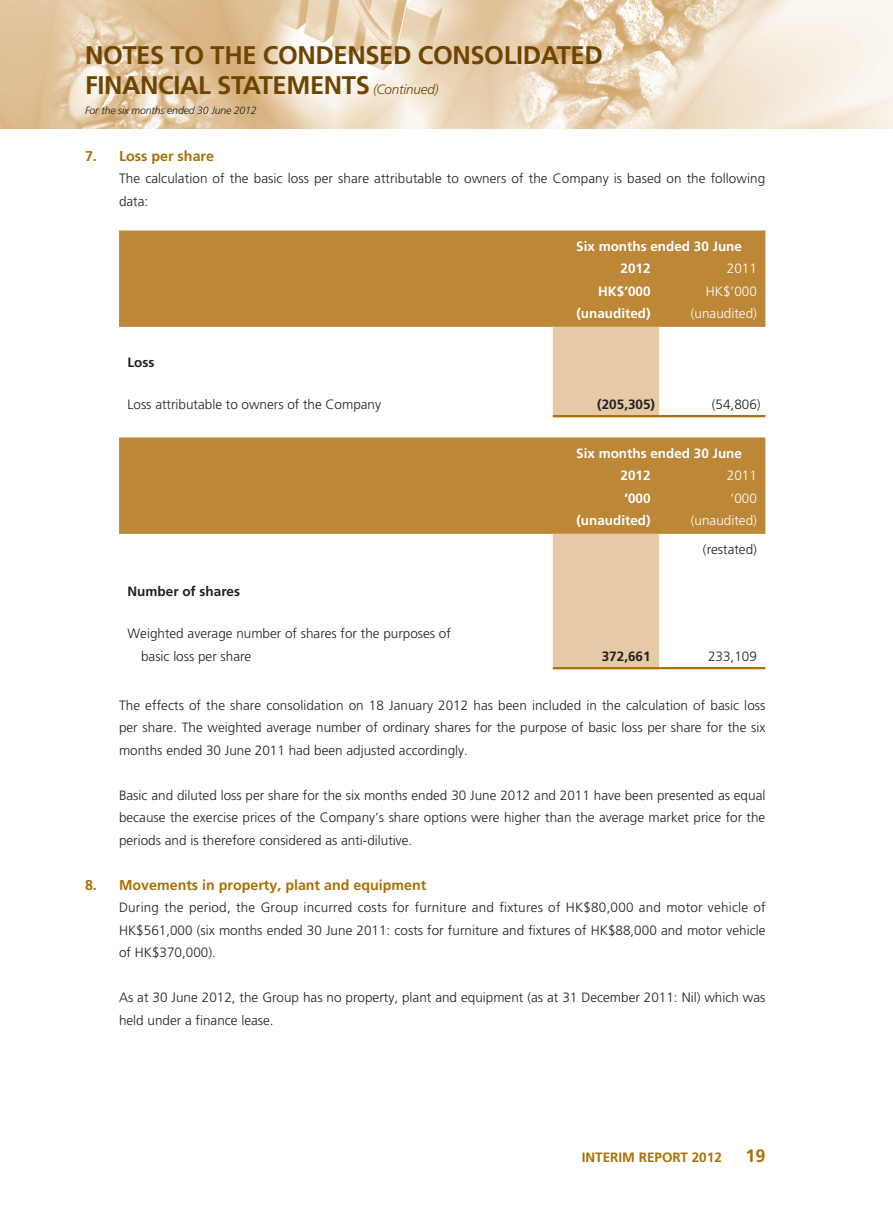
<style>
.page{position:relative;width:893px;height:1212px;background:#fff}
.page>*{position:absolute;margin:0;border:0;box-sizing:border-box;transform-origin:0 0}
.t1{font:700 25.5px/30px "Frutiger LT Std";letter-spacing:-.015em;color:#6d4500}
.t2{font:700 18px "Frutiger LT Std";color:#aa7007}
.t3{font:700 14.25px "Frutiger LT Std";color:#aa7007}
.t4{font:300 13.5px/22.5px "Frutiger LT Std";color:#231f20}
.t5{font:700 13.5px/22.5px "Frutiger LT Std";color:#fff}
.t6{font:300 13.5px "Frutiger LT Std";color:#fff}
.t7{font:700 13.5px "Frutiger LT Std";color:#231f20}
.t8{font:700 13.5px "Frutiger LT Std";color:#aa7007}
.t9{font:italic 300 10.5px "Frutiger LT Std";letter-spacing:-.015em;color:#231f20}
.s1{font-weight:300;font-style:italic;font-size:13.5px}
</style>
<div class="page">
<img style="left:0;top:0;width:893px;height:129px">
<div style="left:119px;top:230px;width:646px;height:97px;background:#bc8737"></div>
<div style="left:553px;top:327px;width:106px;height:88px;background:#e5caa5"></div>
<hr style="left:553px;top:415px;width:106px;height:2px;background:#aa7007">
<hr style="left:659px;top:415px;width:106px;height:2px;background:#aa7007">
<div style="left:119px;top:437px;width:646px;height:97px;background:#bc8737"></div>
<div style="left:553px;top:534px;width:106px;height:133px;background:#e5caa5"></div>
<hr style="left:553px;top:667px;width:106px;height:2px;background:#aa7007">
<hr style="left:659px;top:667px;width:106px;height:2px;background:#aa7007">
<h1 class="t1" style="left:85px;top:40px;width:519px">NOTES TO THE CONDENSED CONSOLIDATED<br>FINANCIAL STATEMENTS <span class="s1">(Continued)</span></h1>
<p class="t9" style="left:85px;top:105px;width:173px">For the six months ended 30 June 2012</p>
<p class="t3" style="left:85px;top:147px;width:131px">7. Loss per share</p>
<p class="t4" style="left:119px;top:167px;width:648px">The calculation of the basic loss per share attributable to owners of the Company is based on the following data:</p>
<p class="t5" style="left:621px;top:235px;width:123px;text-indent:-44px">Six months ended 30 June<br>2012</p>
<p class="t6" style="left:727px;top:261px;width:32px">2011</p>
<p class="t5" style="left:598px;top:280px;width:54px">HK$’000</p>
<p class="t6" style="left:706px;top:283px;width:53px">HK$’000</p>
<p class="t5" style="left:576px;top:302px;width:76px">(unaudited)</p>
<p class="t6" style="left:691px;top:306px;width:68px">(unaudited)</p>
<p class="t7" style="left:128px;top:354px;width:28px">Loss</p>
<p class="t4" style="left:128px;top:393px;width:255px">Loss attributable to owners of the Company</p>
<p class="t7" style="left:597px;top:396px;width:59px">(205,305)</p>
<p class="t4" style="left:712px;top:393px;width:50px">(54,806)</p>
<p class="t5" style="left:621px;top:442px;width:123px;text-indent:-44px">Six months ended 30 June<br>2012</p>
<p class="t6" style="left:727px;top:468px;width:32px">2011</p>
<p class="t5" style="left:624px;top:487px;width:28px">’000</p>
<p class="t6" style="left:731px;top:490px;width:28px">’000</p>
<p class="t5" style="left:576px;top:509px;width:76px">(unaudited)</p>
<p class="t6" style="left:691px;top:513px;width:68px">(unaudited)</p>
<p class="t4" style="left:703px;top:538px;width:55px">(restated)</p>
<p class="t7" style="left:128px;top:583px;width:114px">Number of shares</p>
<p class="t4" style="left:141px;top:622px;width:311px;text-indent:-14px">Weighted average number of shares for the purposes of basic loss per share</p>
<p class="t7" style="left:602px;top:648px;width:50px">372,661</p>
<p class="t4" style="left:708px;top:645px;width:50px">233,109</p>
<p class="t4" style="left:119px;top:694px;width:648px;text-align:justify">The effects of the share consolidation on 18 January 2012 has been included in the calculation of basic loss per share. The weighted average number of ordinary shares for the purpose of basic loss per share for the six months ended 30 June 2011 had been adjusted accordingly.</p>
<p class="t4" style="left:119px;top:784px;width:648px;text-align:justify">Basic and diluted loss per share for the six months ended 30 June 2012 and 2011 have been presented as equal because the exercise prices of the Company’s share options were higher than the average market price for the periods and is therefore considered as anti-dilutive.</p>
<p class="t3" style="left:85px;top:876px;width:343px">8. Movements in property, plant and equipment</p>
<p class="t4" style="left:119px;top:896px;width:648px;text-align:justify">During the period, the Group incurred costs for furniture and fixtures of HK$80,000 and motor vehicle of HK$561,000 (six months ended 30 June 2011: costs for furniture and fixtures of HK$88,000 and motor vehicle of HK$370,000).</p>
<p class="t4" style="left:119px;top:986px;width:648px">As at 30 June 2012, the Group has no property, plant and equipment (as at 31 December 2011: Nil) which was held under a finance lease.</p>
<p class="t8" style="left:582px;top:1150px;width:142px">INTERIM REPORT 2012</p>
<h2 class="t2" style="left:745px;top:1145px;width:22px">19</h2>
</div>
